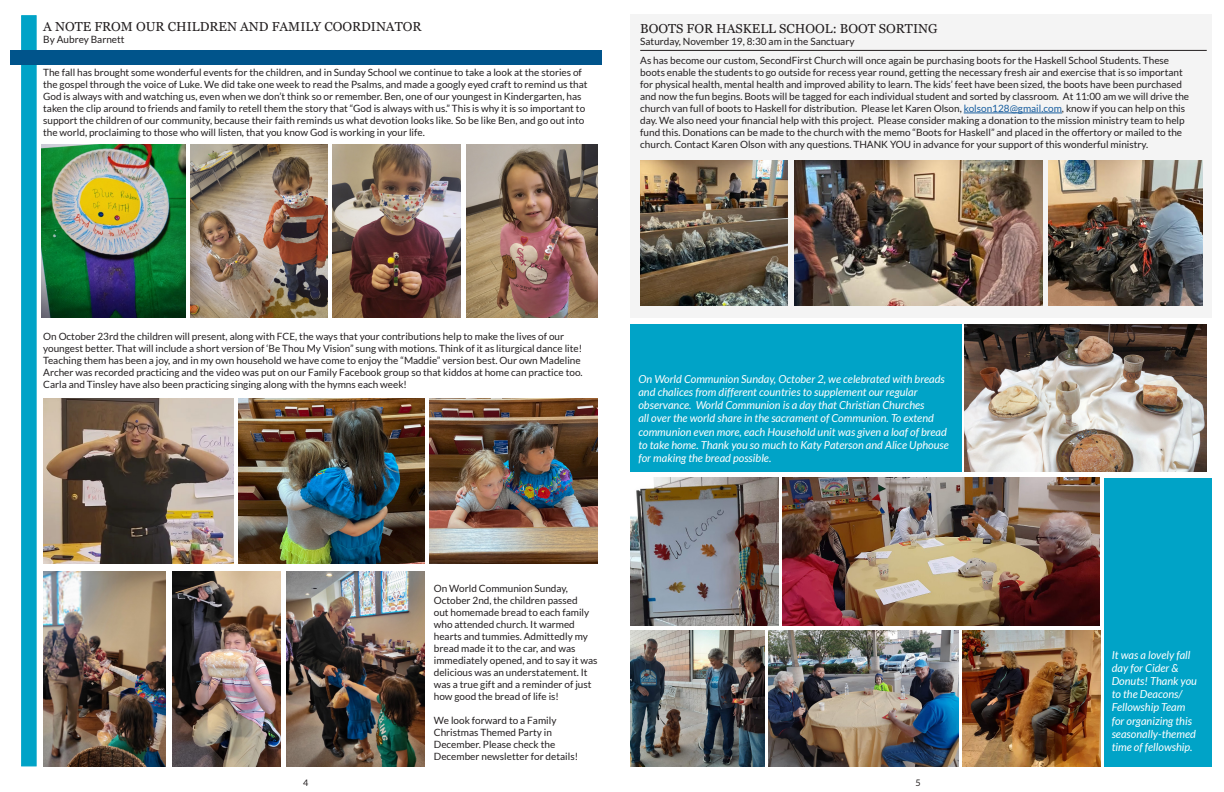
<style>
.page{position:relative;width:1224px;height:792px;background:#fff}
.page>*{position:absolute;margin:0;border:0;box-sizing:border-box;transform-origin:0 0}
.body{font:13px "Georgia";color:#231f20}
.date{font:italic 11px/13.2px "Lato";color:#fff}
.body-2{font:10px/12px "Lato";color:#231f20}
.date-2{font:9px "Lato";color:#231f20}
.s1{color:#175d9e}
</style>
<div class="page">
<div style="left:631px;top:324px;width:331px;height:148px;background:#00a3c7"></div>
<div style="left:631px;top:15px;width:581px;height:303px;background:#f4f4f4"></div>
<div style="left:21px;top:15px;width:16px;height:751px;background:#00a3c7;border:1px solid #00a3c7"></div>
<div style="left:10px;top:50px;width:592px;height:15px;background:#00548b"></div>
<hr style="left:964px;top:113px;width:98px;height:1px;background:#175d9e">
<hr style="left:640px;top:50px;width:567px;height:1px;background:#231f20">
<img style="left:238px;top:398px;width:187px;height:166px">
<img style="left:43px;top:398px;width:190px;height:166px">
<img style="left:430px;top:398px;width:168px;height:166px">
<img style="left:191px;top:145px;width:137px;height:173px">
<img style="left:41px;top:145px;width:145px;height:173px">
<img style="left:466px;top:145px;width:132px;height:173px">
<img style="left:333px;top:145px;width:128px;height:173px">
<img style="left:287px;top:571px;width:138px;height:195px">
<img style="left:43px;top:571px;width:122px;height:195px">
<img style="left:172px;top:571px;width:108px;height:195px">
<img style="left:962px;top:630px;width:138px;height:136px">
<img style="left:783px;top:478px;width:317px;height:148px">
<img style="left:769px;top:630px;width:189px;height:136px">
<img style="left:631px;top:630px;width:134px;height:136px">
<div style="left:1105px;top:478px;width:107px;height:288px;background:#00a3c7"></div>
<img style="left:795px;top:161px;width:248px;height:145px">
<img style="left:640px;top:161px;width:148px;height:145px">
<img style="left:1048px;top:161px;width:154px;height:145px">
<img style="left:631px;top:478px;width:147px;height:148px">
<img style="left:964px;top:324px;width:242px;height:148px">
<p class="body" style="left:43px;top:17px;width:380px">A NOTE FROM OUR CHILDREN AND FAMILY COORDINATOR</p>
<p class="body-2" style="left:43px;top:33px;width:83px">By Aubrey Barnett</p>
<p class="body-2" style="left:43px;top:66px;width:546px">The fall has brought some wonderful events for the children, and in Sunday School we continue to take a look at the stories of the gospel through the voice of Luke. We did take one week to read the Psalms, and made a googly eyed craft to remind us that God is always with and watching us, even when we don’t think so or remember. Ben, one of our youngest in Kindergarten, has taken the clip around to friends and family to retell them the story that “God is always with us.” This is why it is so important to support the children of our community, because their faith reminds us what devotion looks like. So be like Ben, and go out into the world, proclaiming to those who will listen, that you know God is working in your life.</p>
<p class="body" style="left:640px;top:19px;width:299px">BOOTS FOR HASKELL SCHOOL: BOOT SORTING</p>
<p class="body-2" style="left:640px;top:35px;width:216px">Saturday, November 19, 8:30 am in the Sanctuary</p>
<p class="body-2" style="left:640px;top:55px;width:550px">As has become our custom, SecondFirst Church will once again be purchasing boots for the Haskell School Students. These boots enable the students to go outside for recess year round, getting the necessary fresh air and exercise that is so important for physical health, mental health and improved ability to learn. The kids’ feet have been sized, the boots have been purchased and now the fun begins. Boots will be tagged for each individual student and sorted by classroom. At 11:00 am we will drive the church van full of boots to Haskell for distribution. Please let Karen Olson, <span class="s1">kolson128@gmail.com</span>, know if you can help on this day. We also need your financial help with this project. Please consider making a donation to the mission ministry team to help fund this. Donations can be made to the church with the memo “Boots for Haskell” and placed in the offertory or mailed to the church. Contact Karen Olson with any questions. THANK YOU in advance for your support of this wonderful ministry.</p>
<p class="body-2" style="left:43px;top:330px;width:541px">On October 23rd the children will present, along with FCE, the ways that your contributions help to make the lives of our youngest better. That will include a short version of ‘Be Thou My Vision” sung with motions. Think of it as liturgical dance lite!<br>Teaching them has been a joy, and in my own household we have come to enjoy the “Maddie” version best. Our own Madeline Archer was recorded practicing and the video was put on our Family Facebook group so that kiddos at home can practice too.<br>Carla and Tinsley have also been practicing singing along with the hymns each week!</p>
<p class="date" style="left:638px;top:373px;width:312px">On World Communion Sunday, October 2, we celebrated with breads and chalices from different countries to supplement our regular observance. World Communion is a day that Christian Churches<br>all over the world share in the sacrament of Communion. To extend communion even more, each Household unit was given a loaf of bread to take home. Thank you so much to Katy Paterson and Alice Uphouse for making the bread possible.</p>
<p class="body-2" style="left:434px;top:582px;width:165px">On World Communion Sunday,<br>October 2nd, the children passed<br>out homemade bread to each family who attended church. It warmed hearts and tummies. Admittedly my bread made it to the car, and was immediately opened, and to say it was delicious was an understatement. It was a true gift and a reminder of just how good the bread of life is!</p>
<p class="body-2" style="left:434px;top:714px;width:146px">We look forward to a Family<br>Christmas Themed Party in<br>December. Please check the<br>December newsletter for details!</p>
<p class="date" style="left:1112px;top:648px;width:87px">It was a lovely fall day for Cider &amp;<br>Donuts! Thank you to the Deacons/<br>Fellowship Team for organizing this seasonally-themed time of fellowship.</p>
<p class="date-2" style="left:303px;top:778px;width:7px">4</p>
<p class="date-2" style="left:915px;top:778px;width:7px">5</p>
</div>
